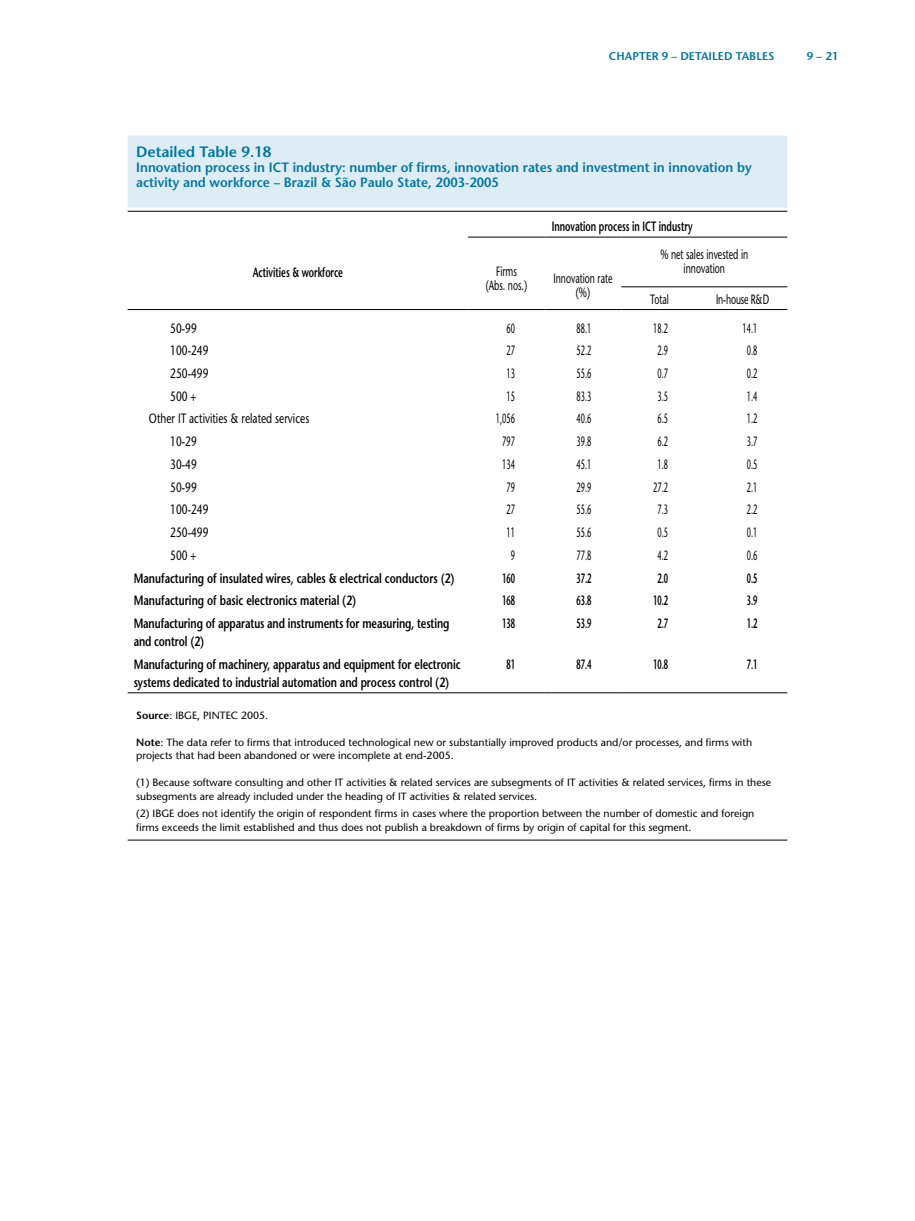
<style>
.page{position:relative;width:915px;height:1221px;background:#fff}
.page>*{position:absolute;margin:0;border:0;box-sizing:border-box;transform-origin:0 0}
.t1{font:600 15px "Stone Sans";color:#0076a3}
.t2{font:600 13.5px/18px "Stone Sans";letter-spacing:-.005em;color:#000;scale:.75 1}
.t3{font:13.5px "Stone Sans";color:#000;scale:.55 1}
.t4{font:600 13.5px/15px "Stone Sans";color:#0076a3;scale:.95 1}
.t5{font:13.5px "Stone Sans";color:#000;scale:.75 1}
.t6{font:13.5px/14.2px "Stone Sans";color:#000;text-align:center;scale:.65 1}
.t7{font:600 13.5px "Stone Sans";letter-spacing:-.005em;color:#000;scale:.55 1}
.t8{font:600 13.5px "Stone Sans";letter-spacing:-.005em;color:#000;scale:.65 1}
.t9{font:600 11.25px "Stone Sans";color:#0076a3}
.t10{font:10.5px/13.5px "Stone Sans";color:#000}
.s1{font-weight:600}
</style>
<div class="page">
<div style="left:128px;top:136px;width:659px;height:72px;background:#deedf4"></div>
<hr style="left:128px;top:211px;width:659px;height:1px;background:#000">
<hr style="left:128px;top:839px;width:659px;height:1px;background:#000">
<hr style="left:468px;top:237px;width:76px;height:1px;background:#000">
<hr style="left:544px;top:237px;width:77px;height:1px;background:#000">
<hr style="left:621px;top:237px;width:166px;height:1px;background:#000">
<hr style="left:621px;top:286px;width:76px;height:1px;background:#000">
<hr style="left:697px;top:286px;width:90px;height:1px;background:#000">
<hr style="left:128px;top:309px;width:340px;height:1px;background:#000">
<hr style="left:468px;top:309px;width:76px;height:1px;background:#000">
<hr style="left:544px;top:309px;width:77px;height:1px;background:#000">
<hr style="left:621px;top:309px;width:76px;height:1px;background:#000">
<hr style="left:697px;top:309px;width:90px;height:1px;background:#000">
<hr style="left:128px;top:692px;width:340px;height:1px;background:#000">
<hr style="left:468px;top:692px;width:76px;height:1px;background:#000">
<hr style="left:544px;top:692px;width:77px;height:1px;background:#000">
<hr style="left:621px;top:692px;width:76px;height:1px;background:#000">
<hr style="left:697px;top:692px;width:90px;height:1px;background:#000">
<p class="t9" style="left:608px;top:49px;width:167px">chapter 9 – Detailed tables</p>
<p class="t9" style="left:806px;top:49px;width:33px">9 – 21</p>
<h1 class="t1" style="left:136px;top:142px;width:137px">Detailed Table 9.18</h1>
<p class="t4" style="left:136px;top:159px;width:649px">Innovation process in ICT industry: number of firms, innovation rates and investment in innovation by activity and workforce – Brazil &amp; São Paulo State, 2003-2005</p>
<p class="t8" style="left:551px;top:218px;width:218px">Innovation process in ICT industry</p>
<p class="t8" style="left:253px;top:264px;width:140px">Activities &amp; workforce</p>
<p class="t6" style="left:485px;top:264px;width:65px">Firms (Abs. nos.)</p>
<p class="t6" style="left:553px;top:271px;width:92px">Innovation rate (%)</p>
<p class="t6" style="left:660px;top:247px;width:137px">% net sales invested in innovation</p>
<p class="t6" style="left:650px;top:291px;width:30px">Total</p>
<p class="t6" style="left:715px;top:291px;width:83px">In-house R&amp;D</p>
<p class="t5" style="left:170px;top:319px;width:37px">50-99</p>
<p class="t3" style="left:506px;top:319px;width:17px">60</p>
<p class="t3" style="left:576px;top:319px;width:29px">88.1</p>
<p class="t3" style="left:653px;top:319px;width:29px">18.2</p>
<p class="t3" style="left:742px;top:319px;width:29px">14.1</p>
<p class="t5" style="left:170px;top:342px;width:52px">100-249</p>
<p class="t3" style="left:506px;top:342px;width:17px">27</p>
<p class="t3" style="left:576px;top:342px;width:29px">52.2</p>
<p class="t3" style="left:657px;top:342px;width:21px">2.9</p>
<p class="t3" style="left:746px;top:342px;width:21px">0.8</p>
<p class="t5" style="left:170px;top:365px;width:52px">250-499</p>
<p class="t3" style="left:506px;top:365px;width:17px">13</p>
<p class="t3" style="left:576px;top:365px;width:29px">55.6</p>
<p class="t3" style="left:657px;top:365px;width:21px">0.7</p>
<p class="t3" style="left:746px;top:365px;width:21px">0.2</p>
<p class="t5" style="left:170px;top:387px;width:36px">500 +</p>
<p class="t3" style="left:506px;top:387px;width:17px">15</p>
<p class="t3" style="left:576px;top:387px;width:29px">83.3</p>
<p class="t3" style="left:657px;top:387px;width:21px">3.5</p>
<p class="t3" style="left:746px;top:387px;width:21px">1.4</p>
<p class="t5" style="left:149px;top:410px;width:215px">Other IT activities &amp; related services</p>
<p class="t3" style="left:495px;top:410px;width:36px">1,056</p>
<p class="t3" style="left:576px;top:410px;width:29px">40.6</p>
<p class="t3" style="left:657px;top:410px;width:21px">6.5</p>
<p class="t3" style="left:746px;top:410px;width:21px">1.2</p>
<p class="t5" style="left:170px;top:433px;width:37px">10-29</p>
<p class="t3" style="left:502px;top:433px;width:25px">797</p>
<p class="t3" style="left:576px;top:433px;width:29px">39.8</p>
<p class="t3" style="left:657px;top:433px;width:21px">6.2</p>
<p class="t3" style="left:746px;top:433px;width:21px">3.7</p>
<p class="t5" style="left:170px;top:456px;width:37px">30-49</p>
<p class="t3" style="left:502px;top:456px;width:25px">134</p>
<p class="t3" style="left:576px;top:456px;width:29px">45.1</p>
<p class="t3" style="left:657px;top:456px;width:21px">1.8</p>
<p class="t3" style="left:746px;top:456px;width:21px">0.5</p>
<p class="t5" style="left:170px;top:478px;width:37px">50-99</p>
<p class="t3" style="left:506px;top:478px;width:17px">79</p>
<p class="t3" style="left:576px;top:478px;width:29px">29.9</p>
<p class="t3" style="left:653px;top:478px;width:29px">27.2</p>
<p class="t3" style="left:746px;top:478px;width:21px">2.1</p>
<p class="t5" style="left:170px;top:501px;width:52px">100-249</p>
<p class="t3" style="left:506px;top:501px;width:17px">27</p>
<p class="t3" style="left:576px;top:501px;width:29px">55.6</p>
<p class="t3" style="left:657px;top:501px;width:21px">7.3</p>
<p class="t3" style="left:746px;top:501px;width:21px">2.2</p>
<p class="t5" style="left:170px;top:524px;width:52px">250-499</p>
<p class="t3" style="left:506px;top:524px;width:17px">11</p>
<p class="t3" style="left:576px;top:524px;width:29px">55.6</p>
<p class="t3" style="left:657px;top:524px;width:21px">0.5</p>
<p class="t3" style="left:746px;top:524px;width:21px">0.1</p>
<p class="t5" style="left:170px;top:546px;width:36px">500 +</p>
<p class="t3" style="left:510px;top:546px;width:9px">9</p>
<p class="t3" style="left:576px;top:546px;width:29px">77.8</p>
<p class="t3" style="left:657px;top:546px;width:21px">4.2</p>
<p class="t3" style="left:746px;top:546px;width:21px">0.6</p>
<p class="t2" style="left:134px;top:568px;width:429px">Manufacturing of insulated wires, cables &amp; electrical conductors (2)</p>
<p class="t7" style="left:502px;top:569px;width:25px">160</p>
<p class="t7" style="left:576px;top:569px;width:29px">37.2</p>
<p class="t7" style="left:657px;top:569px;width:21px">2.0</p>
<p class="t7" style="left:746px;top:569px;width:21px">0.5</p>
<p class="t2" style="left:134px;top:591px;width:298px">Manufacturing of basic electronics material (2)</p>
<p class="t7" style="left:502px;top:592px;width:25px">168</p>
<p class="t7" style="left:576px;top:592px;width:29px">63.8</p>
<p class="t7" style="left:653px;top:592px;width:29px">10.2</p>
<p class="t7" style="left:746px;top:592px;width:21px">3.9</p>
<p class="t2" style="left:134px;top:614px;width:422px">Manufacturing of apparatus and instruments for measuring, testing and control (2)</p>
<p class="t7" style="left:502px;top:615px;width:25px">138</p>
<p class="t7" style="left:576px;top:615px;width:29px">53.9</p>
<p class="t7" style="left:657px;top:615px;width:21px">2.7</p>
<p class="t7" style="left:746px;top:615px;width:21px">1.2</p>
<p class="t2" style="left:134px;top:655px;width:437px">Manufacturing of machinery, apparatus and equipment for electronic systems dedicated to industrial automation and process control (2)</p>
<p class="t7" style="left:506px;top:655px;width:17px">81</p>
<p class="t7" style="left:576px;top:655px;width:29px">87.4</p>
<p class="t7" style="left:653px;top:655px;width:29px">10.8</p>
<p class="t7" style="left:746px;top:655px;width:21px">7.1</p>
<p class="t10" style="left:136px;top:708px;width:134px"><span class="s1">Source</span>: IBGE, PINTEC 2005.</p>
<p class="t10" style="left:136px;top:735px;width:617px"><span class="s1">Note</span>: The data refer to firms that introduced technological new or substantially improved products and/or processes, and firms with projects that had been abandoned or were incomplete at end-2005.</p>
<p class="t10" style="left:136px;top:775px;width:636px">(1) Because software consulting and other IT activities &amp; related services are subsegments of IT activities &amp; related services, firms in these subsegments are already included under the heading of IT activities &amp; related services.</p>
<p class="t10" style="left:136px;top:806px;width:619px">(2) IBGE does not identify the origin of respondent firms in cases where the proportion between the number of domestic and foreign firms exceeds the limit established and thus does not publish a breakdown of firms by origin of capital for this segment.</p>
</div>
